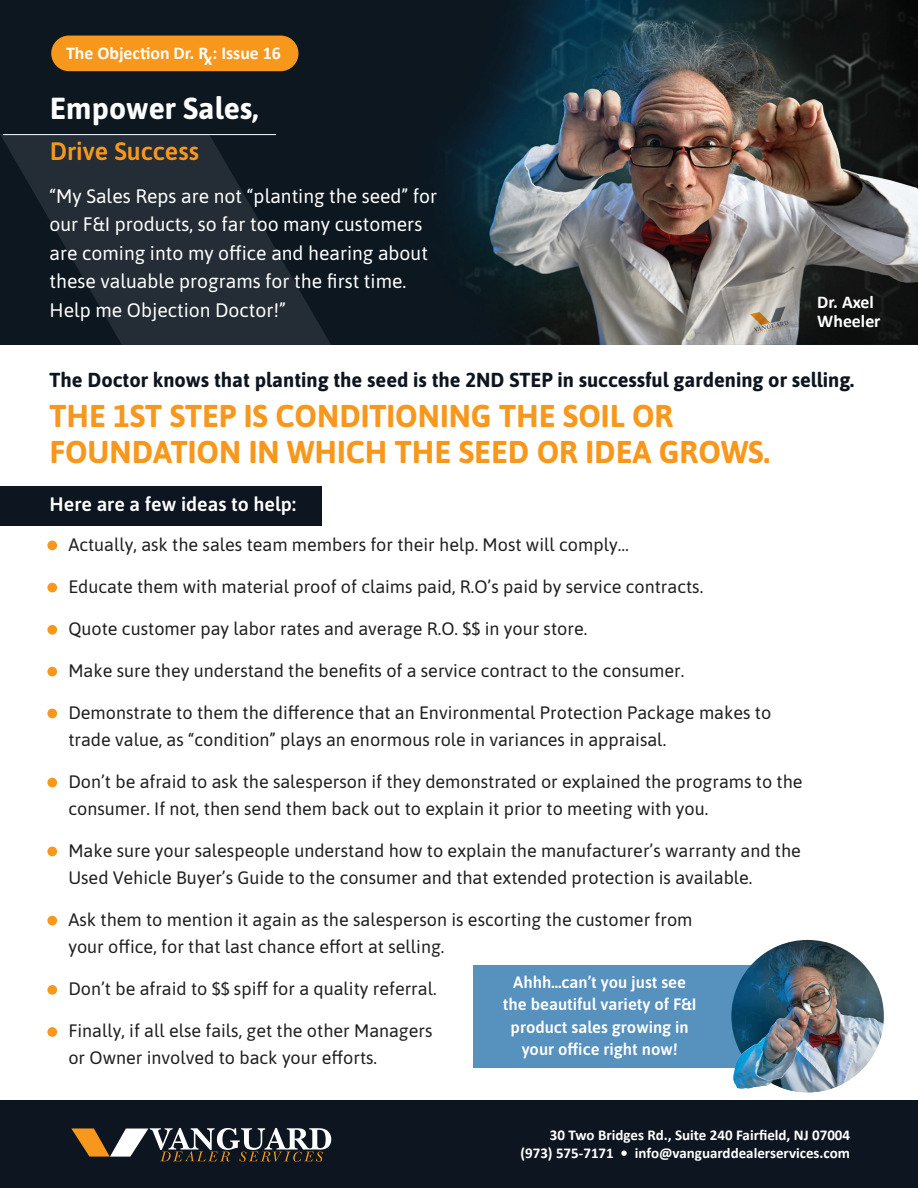
<style>
.page{position:relative;width:918px;height:1188px;background:#fff}
.page>*{position:absolute;margin:0;border:0;box-sizing:border-box;transform-origin:0 0}
.t1{font:700 31.5px/36px "Asap";color:#f7981d}
.t2{font:700 30.45px "Asap";color:#fff}
.t3{font:600 25.2px "Asap";color:#f7981d}
.t4{font:700 20.25px "Asap";color:#0d1620}
.t5{font:19.5px/28.5px "Asap";color:#fff}
.t6{font:600 19.5px "Asap";color:#fff}
.t7{font:18px/27px "Asap";color:#201e1e}
.t8{font:700 18px/18.8px "Calibri";color:#fff}
.t9{font:600 16.5px/22.5px "Asap";color:#fff;text-align:center}
.t10{font:700 15px/18px "Calibri";color:#fff;text-align:right}
</style>
<div class="page">
<div style="left:0;top:486px;width:321px;height:39px;background:#0d1620"></div>
<img style="left:0;top:0;width:918px;height:345px">
<svg style="left:0;top:134px;width:361px;height:211px;background:#1a232c"></svg>
<svg style="left:750px;top:307px;width:38px;height:27px"></svg>
<div style="left:51px;top:36px;width:247px;height:35px;background:#f7981d;border-radius:18px"></div>
<hr style="left:3px;top:134px;width:273px;height:1px;background:#fff">
<div style="left:474px;top:965px;width:304px;height:103px;background:#5791be"></div>
<img style="left:731px;top:940px;width:153px;height:152px">
<div style="left:0;top:1100px;width:918px;height:88px;background:#0d1620"></div>
<svg style="left:71px;top:1128px;width:260px;height:34px"></svg>
<div style="left:47px;top:541px;width:10px;height:9px;background:#f7981d;border-radius:50%"></div>
<div style="left:47px;top:583px;width:10px;height:9px;background:#f7981d;border-radius:50%"></div>
<div style="left:47px;top:625px;width:10px;height:10px;background:#f7981d;border-radius:50%"></div>
<div style="left:47px;top:667px;width:10px;height:9px;background:#f7981d;border-radius:50%"></div>
<div style="left:47px;top:709px;width:10px;height:9px;background:#f7981d;border-radius:50%"></div>
<div style="left:47px;top:778px;width:10px;height:9px;background:#f7981d;border-radius:50%"></div>
<div style="left:47px;top:847px;width:10px;height:9px;background:#f7981d;border-radius:50%"></div>
<div style="left:47px;top:916px;width:10px;height:9px;background:#f7981d;border-radius:50%"></div>
<div style="left:47px;top:985px;width:10px;height:10px;background:#f7981d;border-radius:50%"></div>
<div style="left:47px;top:1027px;width:10px;height:10px;background:#f7981d;border-radius:50%"></div>
<p class="t8" style="left:66px;top:44px;width:216px">The Objection Dr. Rx: Issue 16</p>
<h2 class="t2" style="left:50px;top:87px;width:210px">Empower Sales,</h2>
<h3 class="t3" style="left:50px;top:133px;width:151px">Drive Success</h3>
<p class="t5" style="left:50px;top:181px;width:389px">“My Sales Reps are not “planting the seed” for our F&amp;I products, so far too many customers are coming into my office and hearing about these valuable programs for the first time.<br>Help me Objection Doctor!”</p>
<p class="t8" style="left:817px;top:293px;width:65px">Dr. Axel<br>Wheeler</p>
<p class="t4" style="left:50px;top:365px;width:806px">The Doctor knows that planting the seed is the 2ND STEP in successful gardening or selling.</p>
<h1 class="t1" style="left:50px;top:397px;width:722px">THE 1ST STEP IS CONDITIONING THE SOIL OR<br>FOUNDATION IN WHICH THE SEED OR IDEA GROWS.</h1>
<p class="t6" style="left:50px;top:491px;width:248px">Here are a few ideas to help:</p>
<p class="t7" style="left:68px;top:530px;width:562px">Actually, ask the sales team members for their help. Most will comply…</p>
<p class="t7" style="left:68px;top:572px;width:636px">Educate them with material proof of claims paid, R.O’s paid by service contracts.</p>
<p class="t7" style="left:68px;top:614px;width:520px">Quote customer pay labor rates and average R.O. $$ in your store.</p>
<p class="t7" style="left:68px;top:656px;width:617px">Make sure they understand the benefits of a service contract to the consumer.</p>
<p class="t7" style="left:68px;top:698px;width:704px">Demonstrate to them the difference that an Environmental Protection Package makes to trade value, as “condition” plays an enormous role in variances in appraisal.</p>
<p class="t7" style="left:68px;top:767px;width:736px">Don’t be afraid to ask the salesperson if they demonstrated or explained the programs to the consumer. If not, then send them back out to explain it prior to meeting with you.</p>
<p class="t7" style="left:68px;top:836px;width:734px">Make sure your salespeople understand how to explain the manufacturer’s warranty and the<br>Used Vehicle Buyer’s Guide to the consumer and that extended protection is available.</p>
<p class="t7" style="left:68px;top:905px;width:626px">Ask them to mention it again as the salesperson is escorting the customer from your office, for that last chance effort at selling.</p>
<p class="t7" style="left:68px;top:974px;width:370px">Don’t be afraid to $$ spiff for a quality referral.</p>
<p class="t7" style="left:68px;top:1016px;width:366px">Finally, if all else fails, get the other Managers or Owner involved to back your efforts.</p>
<p class="t9" style="left:503px;top:970px;width:195px">Ahhh…can’t you just see the beautiful variety of F&amp;I product sales growing in your office right now!</p>
<p class="t10" style="left:520px;top:1126px;width:331px">30 Two Bridges Rd., Suite 240 Fairfield, NJ 07004 (973) 575-7171 • info@vanguarddealerservices.com</p>
</div>
